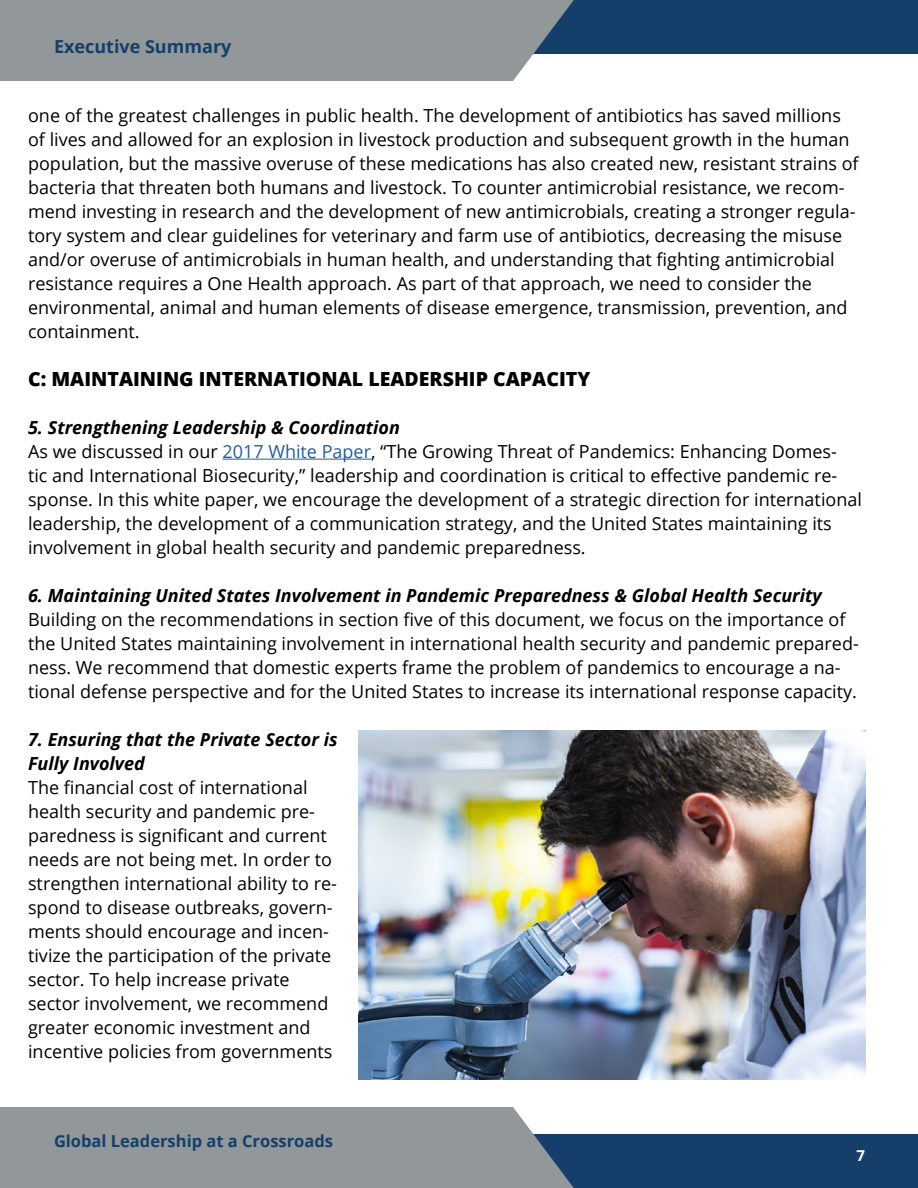
<style>
.page{position:relative;width:918px;height:1188px;background:#fff}
.page>*{position:absolute;margin:0;border:0;box-sizing:border-box;transform-origin:0 0}
.t1{font:800 19.5px "Open Sans";color:#000}
.t2{font:18px/24px "Open Sans";color:#000}
.t3{font:italic 700 18px/24px "Open Sans";color:#000}
.t4{font:700 18px "Open Sans";color:#143f6a}
.t5{font:700 16.5px "Open Sans";color:#143f6a}
.t6{font:700 15px "Open Sans";color:#fff}
.s1{font-weight:700;font-style:italic}
.s2{color:#215e9e}
</style>
<div class="page">
<div style="left:0;top:1134px;width:918px;height:54px;background:#143f6a"></div>
<div style="left:0;top:1107px;width:574px;height:81px;background:#929799"></div>
<div style="left:0;top:0;width:918px;height:54px;background:#143f6a"></div>
<div style="left:0;top:0;width:574px;height:81px;background:#929799"></div>
<hr style="left:222px;top:459px;width:149px;height:1px;background:#215e9e">
<img style="left:359px;top:730px;width:506px;height:350px">
<p class="t4" style="left:54px;top:34px;width:179px">Executive Summary</p>
<p class="t2" style="left:28px;top:103px;width:832px">one of the greatest challenges in public health. The development of antibiotics has saved millions of lives and allowed for an explosion in livestock production and subsequent growth in the human population, but the massive overuse of these medications has also created new, resistant strains of bacteria that threaten both humans and livestock. To counter antimicrobial resistance, we recom&shy;mend investing in research and the development of new antimicrobials, creating a stronger regula&shy;tory system and clear guidelines for veterinary and farm use of antibiotics, decreasing the misuse and/or overuse of antimicrobials in human health, and understanding that fighting antimicrobial resistance requires a One Health approach. As part of that approach, we need to consider the environmental, animal and human elements of disease emergence, transmission, prevention, and containment.</p>
<p class="t1" style="left:28px;top:364px;width:564px">C: MAINTAINING INTERNATIONAL LEADERSHIP CAPACITY</p>
<p class="t2" style="left:28px;top:415px;width:835px"><span class="s1">5. Strengthening Leadership &amp; Coordination<br></span>As we discussed in our <span class="s2">2017 White Paper</span>, “The Growing Threat of Pandemics: Enhancing Domes-<br>tic and International Biosecurity,” leadership and coordination is critical to effective pandemic re&shy;sponse. In this white paper, we encourage the development of a strategic direction for international leadership, the development of a communication strategy, and the United States maintaining its involvement in global health security and pandemic preparedness.</p>
<p class="t3" style="left:28px;top:583px;width:795px">6. Maintaining United States Involvement in Pandemic Preparedness &amp; Global Health Security</p>
<p class="t2" style="left:28px;top:607px;width:832px">Building on the recommendations in section five of this document, we focus on the importance of the United States maintaining involvement in international health security and pandemic prepared&shy;ness. We recommend that domestic experts frame the problem of pandemics to encourage a na&shy;tional defense perspective and for the United States to increase its international response capacity.</p>
<p class="t3" style="left:28px;top:727px;width:311px">7. Ensuring that the Private Sector is<br>Fully Involved</p>
<p class="t2" style="left:28px;top:775px;width:310px">The financial cost of international health security and pandemic pre&shy;paredness is significant and current needs are not being met. In order to strengthen international ability to re&shy;spond to disease outbreaks, govern&shy;ments should encourage and incen&shy;tivize the participation of the private sector. To help increase private sector involvement, we recommend greater economic investment and incentive policies from governments</p>
<p class="t5" style="left:54px;top:1129px;width:281px">Global Leadership at a Crossroads</p>
<p class="t6" style="left:857px;top:1145px;width:10px">7</p>
</div>
